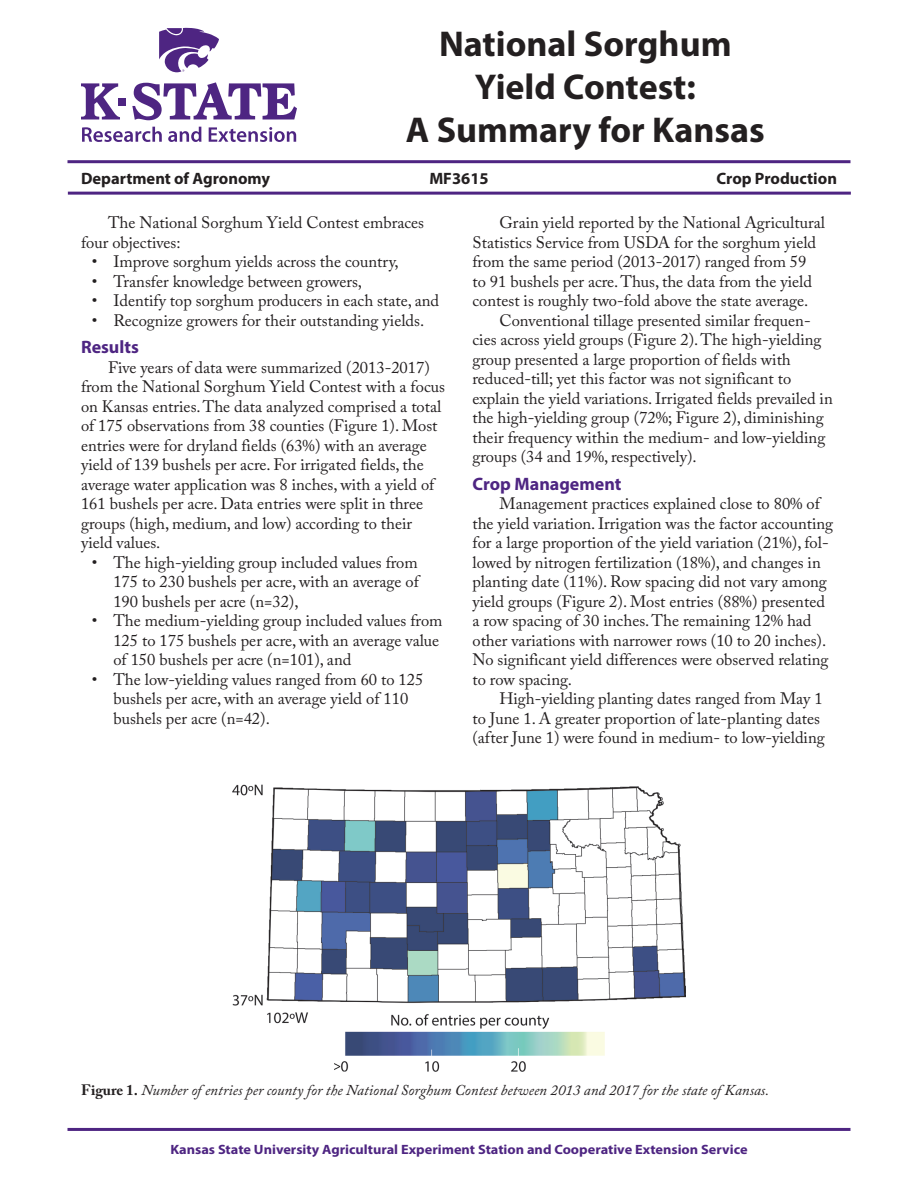
<style>
.page{position:relative;width:918px;height:1188px;background:#fff}
.page>*{position:absolute;margin:0;border:0;box-sizing:border-box;transform-origin:0 0}
.Headline{font:700 36px/43.2px "Myriad Pro";color:#231f20;text-align:center}
.Subhead_3{font:700 18px "Myriad Pro";color:#4e2582}
.Body_text{font:16.5px/19.5px "Adobe Caslon Pro";color:#231f20}
.Dept_MF_Topic{font:700 16.5px "Myriad Pro";color:#231f20}
.t1{font:italic 15px "Adobe Caslon Pro";color:#231f20}
.KSUAESCES{font:700 13.5px "Myriad Pro";color:#4e2582;scale:1.06 1}
.s1{font-weight:700;font-style:normal}
</style>
<div class="page">
<div style="left:119px;top:98px;width:7px;height:7px;background:#4e2582"></div>
<svg style="left:81px;top:83px;width:39px;height:37px"></svg>
<svg style="left:132px;top:82px;width:165px;height:38px"></svg>
<svg style="left:82px;top:127px;width:80px;height:15px"></svg>
<svg style="left:168px;top:127px;width:33px;height:15px"></svg>
<svg style="left:209px;top:127px;width:87px;height:15px"></svg>
<svg style="left:159px;top:28px;width:60px;height:45px"></svg>
<hr style="left:68px;top:160px;width:782px;height:3px;background:#4e2582">
<hr style="left:68px;top:192px;width:783px;height:3px;background:#4e2582">
<hr style="left:68px;top:1128px;width:782px;height:3px;background:#4e2582">
<img style="left:233px;top:784px;width:453px;height:288px">
<p class="Headline" style="left:406px;top:21px;width:360px">National Sorghum<br>Yield Contest:<br>A Summary for Kansas</p>
<p class="Dept_MF_Topic" style="left:81px;top:168px;width:191px">Department of Agronomy</p>
<p class="Dept_MF_Topic" style="left:429px;top:168px;width:61px">MF3615</p>
<p class="Dept_MF_Topic" style="left:716px;top:168px;width:122px">Crop Production</p>
<p class="Body_text" style="left:81px;top:213px;width:345px;text-indent:27px">The National Sorghum Yield Contest embraces four objectives:</p>
<p class="Body_text" style="left:92px;top:252px;width:308px">• Improve sorghum yields across the country,</p>
<p class="Body_text" style="left:92px;top:271px;width:272px">• Transfer knowledge between growers,</p>
<p class="Body_text" style="left:92px;top:291px;width:349px">• Identify top sorghum producers in each state, and</p>
<p class="Body_text" style="left:92px;top:310px;width:334px">• Recognize growers for their outstanding yields.</p>
<p class="Subhead_3" style="left:81px;top:336px;width:59px">Results</p>
<p class="Body_text" style="left:81px;top:357px;width:366px;text-indent:27px">Five years of data were summarized (2013-2017) from the National Sorghum Yield Contest with a focus on Kansas entries. The data analyzed comprised a total of 175 observations from 38 counties (Figure 1). Most entries were for dryland fields (63%) with an average yield of 139 bushels per acre. For irrigated fields, the average water application was 8 inches, with a yield of 161 bushels per acre. Data entries were split in three groups (high, medium, and low) according to their yield values.</p>
<p class="Body_text" style="left:113px;top:552px;width:307px;text-align:justify;text-indent:-22px">• The high-yielding group included values from 175 to 230 bushels per acre, with an average of 190 bushels per acre (n=32),</p>
<p class="Body_text" style="left:113px;top:611px;width:331px;text-indent:-22px">• The medium-yielding group included values from<br>125 to 175 bushels per acre, with an average value of 150 bushels per acre (n=101), and</p>
<p class="Body_text" style="left:113px;top:669px;width:311px;text-indent:-22px">• The low-yielding values ranged from 60 to 125 bushels per acre, with an average yield of 110 bushels per acre (n=42).</p>
<p class="Body_text" style="left:472px;top:213px;width:354px;text-indent:27px">Grain yield reported by the National Agricultural Statistics Service from USDA for the sorghum yield from the same period (2013-2017) ranged from 59<br>to 91 bushels per acre. Thus, the data from the yield contest is roughly two-fold above the state average.</p>
<p class="Body_text" style="left:472px;top:310px;width:362px;text-indent:27px">Conventional tillage presented similar frequen&shy;cies across yield groups (Figure 2). The high-yielding group presented a large proportion of fields with reduced-till; yet this factor was not significant to explain the yield variations. Irrigated fields prevailed in the high-yielding group (72%; Figure 2), diminishing their frequency within the medium- and low-yielding groups (34 and 19%, respectively).</p>
<p class="Subhead_3" style="left:472px;top:472px;width:151px">Crop Management</p>
<p class="Body_text" style="left:472px;top:494px;width:362px;text-indent:27px">Management practices explained close to 80% of the yield variation. Irrigation was the factor accounting for a large proportion of the yield variation (21%), fol&shy;lowed by nitrogen fertilization (18%), and changes in planting date (11%). Row spacing did not vary among yield groups (Figure 2). Most entries (88%) presented a row spacing of 30 inches. The remaining 12% had other variations with narrower rows (10 to 20 inches).<br>No significant yield differences were observed relating to row spacing.</p>
<p class="Body_text" style="left:472px;top:689px;width:354px;text-indent:27px">High-yielding planting dates ranged from May 1 to June 1. A greater proportion of late-planting dates (after June 1) were found in medium- to low-yielding</p>
<p class="t1" style="left:81px;top:1081px;width:690px"><span class="s1">Figure 1.</span> Number of entries per county for the National Sorghum Contest between 2013 and 2017 for the state of Kansas.</p>
<p class="KSUAESCES" style="left:170px;top:1141px;width:546px">Kansas State University Agricultural Experiment Station and Cooperative Extension Service</p>
</div>
